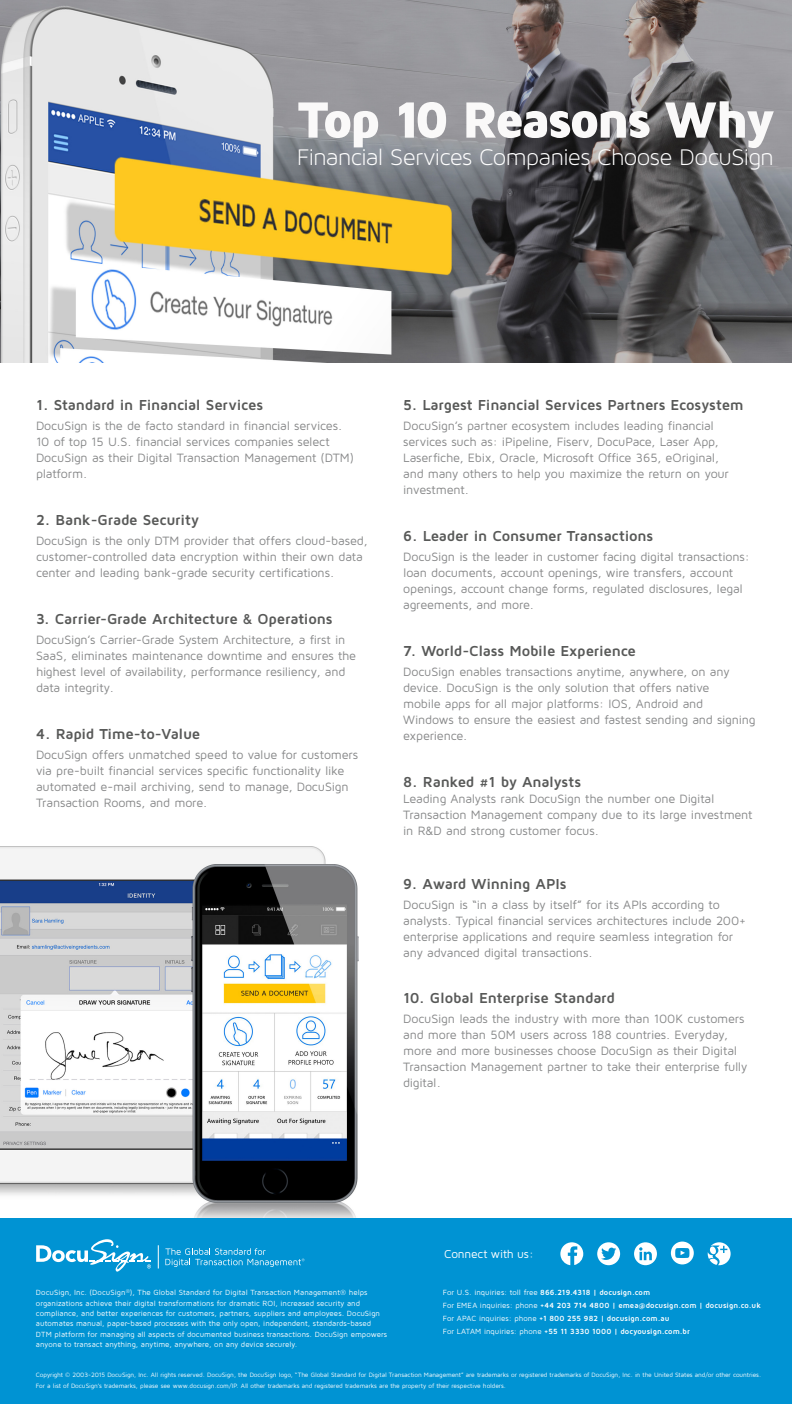
<style>
.page{position:relative;width:792px;height:1404px;background:#fff}
.page>*{position:absolute;margin:0;border:0;box-sizing:border-box;transform-origin:0 0}
.t1{font:900 52.8px "Maven Pro";letter-spacing:-.065em;color:#faf9f9}
.t2{font:24.3px "Maven Pro Light 300";letter-spacing:-.025em;color:#fff}
.t3{font:700 15px "Maven Pro";letter-spacing:-.015em;color:#585958}
.t4{font:12.5px/16px "Maven Pro";letter-spacing:-.015em;color:#878889}
.t5{font:11.9px "Maven Pro";letter-spacing:-.015em;color:#fff}
.t6{font:7.8px/10.3px "Maven Pro";letter-spacing:.005em;color:#fff}
.t7{font:700 7.8px/12.9px "Maven Pro";letter-spacing:.01em;color:#fff}
.t8{font:6.5px/10.3px "Maven Pro";letter-spacing:-.015em;color:#fff}
.s1{font-weight:400}
</style>
<div class="page">
<img style="left:0;top:846px;width:359px;height:372px">
<div style="left:0;top:1218px;width:792px;height:186px;background:#0093d3"></div>
<svg style="left:560px;top:1242px;width:23px;height:23px"></svg>
<svg style="left:597px;top:1242px;width:23px;height:23px"></svg>
<svg style="left:634px;top:1242px;width:23px;height:23px"></svg>
<svg style="left:671px;top:1242px;width:23px;height:22px"></svg>
<svg style="left:708px;top:1242px;width:23px;height:23px"></svg>
<svg style="left:36px;top:1239px;width:115px;height:33px"></svg>
<svg style="left:158px;top:1245px;width:1px;height:24px"></svg>
<svg style="left:165px;top:1248px;width:140px;height:19px"></svg>
<img style="left:0;top:0;width:792px;height:362px">
<h1 class="t1" style="left:298px;top:87px;width:479px">Top 10 Reasons Why</h1>
<h2 class="t2" style="left:297px;top:144px;width:478px">Financial Services Companies Choose DocuSign</h2>
<p class="t3" style="left:36px;top:396px;width:229px">1. Standard in Financial Services</p>
<p class="t4" style="left:36px;top:417px;width:320px">DocuSign is the de facto standard in financial services.<br>10 of top 15 U.S. financial services companies select DocuSign as their Digital Transaction Management (DTM) platform.</p>
<p class="t3" style="left:36px;top:510px;width:165px">2. Bank-Grade Security</p>
<p class="t4" style="left:36px;top:532px;width:333px">DocuSign is the only DTM provider that offers cloud-based, customer-controlled data encryption within their own data center and leading bank-grade security certifications.</p>
<p class="t3" style="left:36px;top:609px;width:298px">3. Carrier-Grade Architecture &amp; Operations</p>
<p class="t4" style="left:36px;top:631px;width:322px">DocuSign’s Carrier-Grade System Architecture, a first in SaaS, eliminates maintenance downtime and ensures the highest level of availability, performance resiliency, and data integrity.</p>
<p class="t3" style="left:36px;top:724px;width:166px">4. Rapid Time-to-Value</p>
<p class="t4" style="left:36px;top:746px;width:324px">DocuSign offers unmatched speed to value for customers via pre-built financial services specific functionality like automated e-mail archiving, send to manage, DocuSign Transaction Rooms, and more.</p>
<p class="t3" style="left:403px;top:396px;width:342px">5. Largest Financial Services Partners Ecosystem</p>
<p class="t4" style="left:403px;top:417px;width:327px">DocuSign’s partner ecosystem includes leading financial services such as: iPipeline, Fiserv, DocuPace, Laser App, Laserfiche, Ebix, Oracle, Microsoft Office 365, eOriginal, and many others to help you maximize the return on your investment.</p>
<p class="t3" style="left:403px;top:526px;width:252px">6. Leader in Consumer Transactions</p>
<p class="t4" style="left:403px;top:548px;width:348px">DocuSign is the leader in customer facing digital transactions: loan documents, account openings, wire transfers, account openings, account change forms, regulated disclosures, legal agreements, and more.</p>
<p class="t3" style="left:403px;top:641px;width:234px">7. World-Class Mobile Experience</p>
<p class="t4" style="left:403px;top:663px;width:354px">DocuSign enables transactions anytime, anywhere, on any device. DocuSign is the only solution that offers native<br>mobile apps for all major platforms: IOS, Android and Windows to ensure the easiest and fastest sending and signing experience.</p>
<p class="t3" style="left:403px;top:772px;width:180px">8. Ranked #1 by Analysts</p>
<p class="t4" style="left:403px;top:790px;width:351px">Leading Analysts rank DocuSign the number one Digital<br>Transaction Management company due to its large investment in R&amp;D and strong customer focus.</p>
<p class="t3" style="left:403px;top:874px;width:165px">9. Award Winning APIs</p>
<p class="t4" style="left:403px;top:896px;width:344px">DocuSign is “in a class by itself” for its APIs according to analysts. Typical financial services architectures include 200+ enterprise applications and require seamless integration for any advanced digital transactions.</p>
<p class="t3" style="left:403px;top:989px;width:213px">10. Global Enterprise Standard</p>
<p class="t4" style="left:403px;top:1011px;width:346px">DocuSign leads the industry with more than 100K customers and more than 50M users across 188 countries. Everyday, more and more businesses choose DocuSign as their Digital Transaction Management partner to take their enterprise fully digital.</p>
<p class="t5" style="left:444px;top:1246px;width:91px">Connect with us:</p>
<p class="t7" style="left:443px;top:1286px;width:320px"><span class="s1">For U.S. inquiries: toll free</span> 866.219.4318 | docusign.com<br><span class="s1">For EMEA inquiries: phone</span> +44 203 714 4800 | emea@docusign.com | docusign.co.uk <span class="s1">For APAC inquiries: phone</span> +1 800 255 982 | docusign.com.au<br><span class="s1">For LATAM inquiries: phone</span> +55 11 3330 1000 | docyousign.com.br</p>
<p class="t6" style="left:36px;top:1287px;width:353px">DocuSign, Inc. (DocuSign<sup>®</sup>), The Global Standard for Digital Transaction Management® helps organizations achieve their digital transformations for dramatic ROI, increased security and compliance, and better experiences for customers, partners, suppliers and employees. DocuSign automates manual, paper-based processes with the only open, independent, standards-based DTM platform for managing all aspects of documented business transactions. DocuSign empowers anyone to transact anything, anytime, anywhere, on any device securely.</p>
<p class="t8" style="left:36px;top:1370px;width:727px">Copyright © 2003-2015 DocuSign, Inc. All rights reserved. DocuSign, the DocuSign logo, “The Global Standard for Digital Transaction Management” are trademarks or registered trademarks of DocuSign, Inc. in the United States and/or other countries.<br>For a list of DocuSign’s trademarks, please see www.docusign.com/IP. All other trademarks and registered trademarks are the property of their respective holders.</p>
</div>
